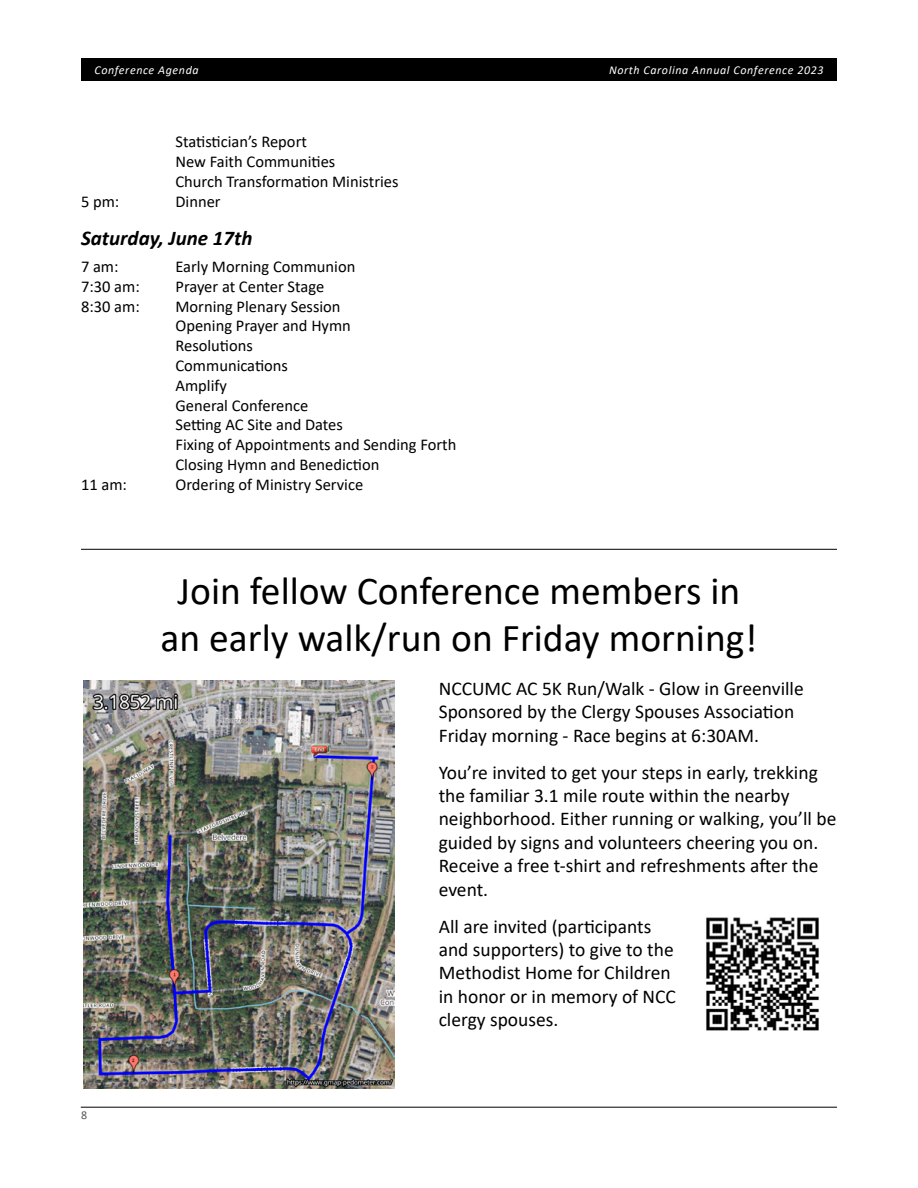
<style>
.page{position:relative;width:918px;height:1188px;background:#fff}
.page>*{position:absolute;margin:0;border:0;box-sizing:border-box;transform-origin:0 0}
.t1{font:39.6px/47.5px "Calibri";color:#000;text-align:center}
.t2{font:italic 700 21px "Calibri";color:#000}
.t3{font:19.5px/23.4px "Calibri";color:#000}
.t4{font:16.5px/19.8px "Calibri";color:#000}
.t5{font:italic 12px "Calibri";letter-spacing:.05em;color:#fff}
.t6{font:12px "Calibri";color:#58595b}
</style>
<div class="page">
<div style="left:81px;top:58px;width:756px;height:23px;background:#000"></div>
<hr style="left:81px;top:1107px;width:756px;height:1px;background:#000">
<hr style="left:81px;top:549px;width:756px;height:1px;background:#000">
<img style="left:84px;top:681px;width:311px;height:408px">
<img style="left:706px;top:917px;width:113px;height:113px">
<p class="t5" style="left:94px;top:61px;width:106px">Conference Agenda</p>
<p class="t5" style="left:609px;top:61px;width:216px">North Carolina Annual Conference 2023</p>
<p class="t4" style="left:175px;top:132px;width:225px">Statistician’s Report<br>New Faith Communities<br>Church Transformation Ministries</p>
<p class="t4" style="left:81px;top:191px;width:40px">5 pm:</p>
<p class="t4" style="left:175px;top:191px;width:47px">Dinner</p>
<p class="t2" style="left:81px;top:224px;width:173px">Saturday, June 17th</p>
<p class="t4" style="left:81px;top:256px;width:39px">7 am:</p>
<p class="t4" style="left:175px;top:256px;width:181px">Early Morning Communion</p>
<p class="t4" style="left:81px;top:276px;width:60px">7:30 am:</p>
<p class="t4" style="left:175px;top:276px;width:150px">Prayer at Center Stage</p>
<p class="t4" style="left:81px;top:296px;width:60px">8:30 am:</p>
<p class="t4" style="left:175px;top:296px;width:283px">Morning Plenary Session<br>Opening Prayer and Hymn<br>Resolutions<br>Communications<br>Amplify<br>General Conference<br>Setting AC Site and Dates<br>Fixing of Appointments and Sending Forth<br>Closing Hymn and Benediction</p>
<p class="t4" style="left:81px;top:474px;width:47px">11 am:</p>
<p class="t4" style="left:175px;top:474px;width:189px">Ordering of Ministry Service</p>
<p class="t6" style="left:81px;top:1107px;width:8px">8</p>
<h1 class="t1" style="left:161px;top:566px;width:598px">Join fellow Conference members in an early walk/run on Friday morning!</h1>
<p class="t3" style="left:439px;top:676px;width:367px">NCCUMC AC 5K Run/Walk - Glow in Greenville<br>Sponsored by the Clergy Spouses Association<br>Friday morning - Race begins at 6:30AM.</p>
<p class="t3" style="left:439px;top:760px;width:399px">You’re invited to get your steps in early, trekking the familiar 3.1 mile route within the nearby neighborhood. Either running or walking, you’ll be guided by signs and volunteers cheering you on.<br>Receive a free t-shirt and refreshments after the event.</p>
<p class="t3" style="left:439px;top:914px;width:239px">All are invited (participants and supporters) to give to the<br>Methodist Home for Children in honor or in memory of NCC clergy spouses.</p>
</div>
